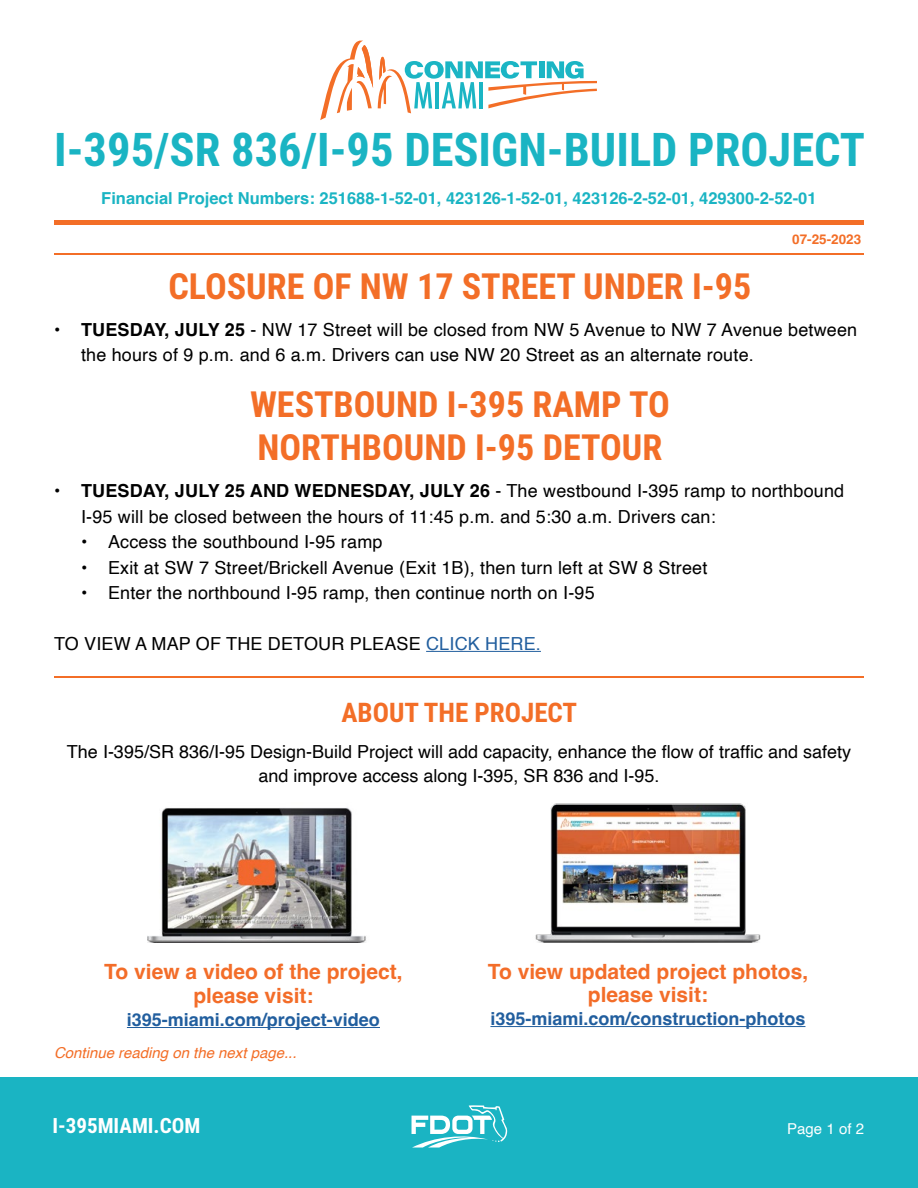
<style>
.page{position:relative;width:918px;height:1188px;background:#fff}
.page>*{position:absolute;margin:0;border:0;box-sizing:border-box;transform-origin:0 0}
.t1{font:700 46.5px "Roboto Condensed";color:#1ab4c3}
.t2{font:700 36px/43.2px "Roboto Condensed";color:#f36e27}
.t3{font:700 27px "Roboto Condensed";color:#f36e27}
.t4{font:700 21px/24px "Helvetica";color:#f36d29;text-align:center}
.t5{font:700 21px "Roboto Condensed";color:#fff}
.t6{font:18px/25.5px "Helvetica";letter-spacing:.01em;color:#000}
.t7{font:700 18px "Helvetica";color:#215e9e}
.t8{font:700 16.5px "Helvetica";color:#1ab4c3}
.t9{font:italic 15px "Helvetica";color:#f36e27}
.t10{font:15px "Helvetica";color:#fff}
.t11{font:700 13.5px "Helvetica";color:#f36e27}
.s1{font-weight:700}
.s2{color:#215e9e}
</style>
<div class="page">
<div style="left:0;top:1077px;width:918px;height:111px;background:#1ab4c3"></div>
<svg style="left:412px;top:1105px;width:95px;height:43px"></svg>
<svg style="left:320px;top:41px;width:277px;height:79px"></svg>
<hr style="left:54px;top:220px;width:810px;height:4px;background:#f36e27">
<hr style="left:54px;top:253px;width:810px;height:1px;background:#f36e27">
<hr style="left:426px;top:651px;width:115px;height:1px;background:#215e9e">
<hr style="left:54px;top:676px;width:810px;height:2px;background:#f36e27">
<hr style="left:127px;top:1027px;width:253px;height:1px;background:#215e9e">
<hr style="left:490px;top:1026px;width:315px;height:1px;background:#215e9e">
<img style="left:147px;top:808px;width:219px;height:135px">
<img style="left:535px;top:803px;width:226px;height:140px">
<h1 class="t1" style="left:54px;top:117px;width:813px">I-395/SR 836/I-95 DESIGN-BUILD PROJECT</h1>
<p class="t8" style="left:101px;top:188px;width:717px">Financial Project Numbers: 251688-1-52-01, 423126-1-52-01, 423126-2-52-01, 429300-2-52-01</p>
<h2 class="t2" style="left:168px;top:264px;width:584px">CLOSURE OF NW 17 STREET UNDER I-95</h2>
<p class="t11" style="left:792px;top:231px;width:71px">07-25-2023</p>
<p class="t6" style="left:81px;top:317px;width:778px;text-indent:-27px"><span class="s1">• TUESDAY, JULY 25</span> - NW 17 Street will be closed from NW 5 Avenue to NW 7 Avenue between the hours of 9 p.m. and 6 a.m. Drivers can use NW 20 Street as an alternate route.</p>
<h2 class="t2" style="left:250px;top:381px;width:421px">WESTBOUND I-395 RAMP TO<br>NORTHBOUND I-95 DETOUR</h2>
<p class="t6" style="left:81px;top:479px;width:765px;text-indent:-27px"><span class="s1">• TUESDAY, JULY 25 AND WEDNESDAY, JULY 26</span> - The westbound I-395 ramp to northbound<br>I-95 will be closed between the hours of 11:45 p.m. and 5:30 a.m. Drivers can:</p>
<p class="t6" style="left:81px;top:530px;width:303px">• Access the southbound I-95 ramp</p>
<p class="t6" style="left:81px;top:555px;width:628px">• Exit at SW 7 Street/Brickell Avenue (Exit 1B), then turn left at SW 8 Street</p>
<p class="t6" style="left:81px;top:581px;width:515px">• Enter the northbound I-95 ramp, then continue north on I-95</p>
<p class="t6" style="left:54px;top:632px;width:488px">TO VIEW A MAP OF THE DETOUR PLEASE <span class="s2">CLICK HERE.</span></p>
<h3 class="t3" style="left:342px;top:693px;width:237px">ABOUT THE PROJECT</h3>
<p class="t6" style="left:67px;top:741px;width:786px;line-height:24px;text-align:center">The I-395/SR 836/I-95 Design-Build Project will add capacity, enhance the flow of traffic and safety and improve access along I-395, SR 836 and I-95.</p>
<p class="t4" style="left:104px;top:962px;width:300px">To view a video of the project, please visit:</p>
<p class="t7" style="left:127px;top:1009px;width:255px">i395-miami.com/project-video</p>
<p class="t9" style="left:54px;top:1041px;width:244px">Continue reading on the next page...</p>
<p class="t4" style="left:488px;top:962px;width:322px;line-height:23.1px">To view updated project photos, please visit:</p>
<p class="t7" style="left:490px;top:1008px;width:317px">i395-miami.com/construction-photos</p>
<p class="t5" style="left:52px;top:1111px;width:149px">I-395MIAMI.COM</p>
<p class="t10" style="left:787px;top:1117px;width:78px">Page 1 of 2</p>
</div>
